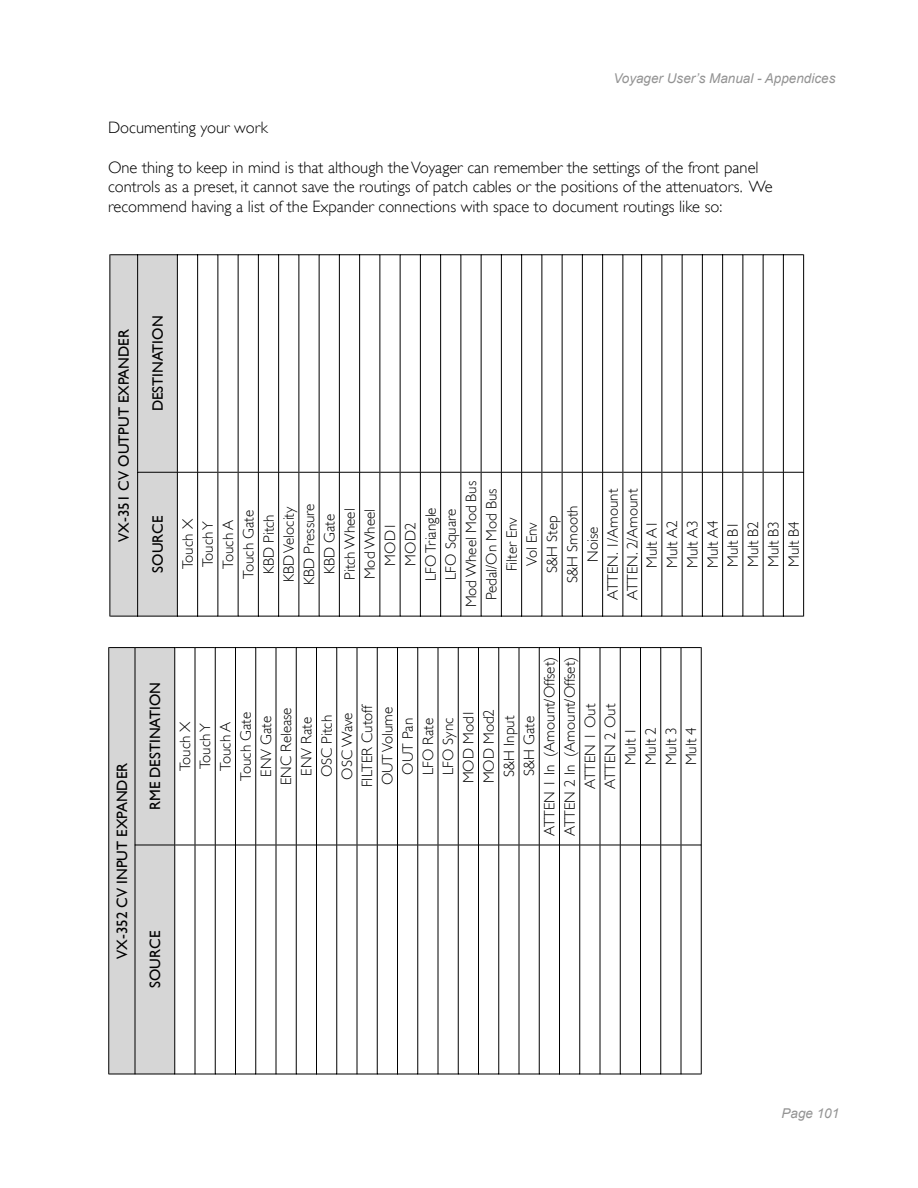
<style>
.page{position:relative;width:918px;height:1188px;background:#fff}
.page>*{position:absolute;margin:0;border:0;box-sizing:border-box;transform-origin:0 0}
.heading_8{font:300 16.5px/19.8px "Gill Sans";color:#000}
.t1{font:300 15px "Gill Sans";color:#000}
.t2{font:15px "Gill Sans";color:#000}
.t3{font:italic 13.5px "Arial";color:#939393}
</style>
<div class="page">
<svg style="left:110px;top:254px;width:694px;height:363px"></svg>
<hr style="left:803px;top:473px;width:1px;height:144px;background:#000">
<hr style="left:803px;top:254px;width:1px;height:218px;background:#000">
<hr style="left:108px;top:845px;width:1px;height:229px;background:#000">
<hr style="left:108px;top:647px;width:1px;height:198px;background:#000">
<svg style="left:109px;top:647px;width:593px;height:428px"></svg>
<hr style="left:701px;top:845px;width:1px;height:229px;background:#000">
<hr style="left:701px;top:647px;width:1px;height:198px;background:#000">
<p class="t3" style="left:613px;top:71px;width:224px">Voyager User’s Manual - Appendices</p>
<p class="heading_8" style="left:108px;top:117px;width:161px">Documenting your work</p>
<p class="heading_8" style="left:108px;top:157px;width:666px">One thing to keep in mind is that although the Voyager can remember the settings of the front panel controls as a preset, it cannot save the routings of patch cables or the positions of the attenuators. We recommend having a list of the Expander connections with space to document routings like so:</p>
<p class="t2" style="left:115px;top:542px;width:214px;rotate:-90deg">VX-351 CV OUTPUT EXPANDER</p>
<p class="t2" style="left:149px;top:411px;width:97px;rotate:-90deg">DESTINATION</p>
<p class="t2" style="left:149px;top:573px;width:59px;rotate:-90deg">SOURCE</p>
<p class="t1" style="left:179px;top:569px;width:52px;rotate:-90deg">Touch X</p>
<p class="t1" style="left:199px;top:567px;width:48px;rotate:-90deg">Touch Y</p>
<p class="t1" style="left:219px;top:569px;width:50px;rotate:-90deg">Touch A</p>
<p class="t1" style="left:240px;top:579px;width:70px;rotate:-90deg">Touch Gate</p>
<p class="t1" style="left:260px;top:574px;width:61px;rotate:-90deg">KBD Pitch</p>
<p class="t1" style="left:280px;top:582px;width:76px;rotate:-90deg">KBD Velocity</p>
<p class="t1" style="left:300px;top:585px;width:83px;rotate:-90deg">KBD Pressure</p>
<p class="t1" style="left:321px;top:574px;width:62px;rotate:-90deg">KBD Gate</p>
<p class="t1" style="left:341px;top:580px;width:73px;rotate:-90deg">Pitch Wheel</p>
<p class="t1" style="left:361px;top:579px;width:72px;rotate:-90deg">Mod Wheel</p>
<p class="t1" style="left:381px;top:566px;width:44px;rotate:-90deg">MOD1</p>
<p class="t1" style="left:402px;top:566px;width:44px;rotate:-90deg">MOD2</p>
<p class="t1" style="left:462px;top:607px;width:128px;rotate:-90deg">Mod Wheel Mod Bus</p>
<p class="t1" style="left:483px;top:600px;width:113px;rotate:-90deg">Pedal/On Mod Bus</p>
<p class="t1" style="left:422px;top:581px;width:75px;rotate:-90deg">LFO Triangle</p>
<p class="t1" style="left:442px;top:580px;width:72px;rotate:-90deg">LFO Square</p>
<p class="t1" style="left:503px;top:571px;width:55px;rotate:-90deg">Filter Env</p>
<p class="t1" style="left:523px;top:566px;width:45px;rotate:-90deg">Vol Env</p>
<p class="t1" style="left:543px;top:573px;width:59px;rotate:-90deg">S&amp;H Step</p>
<p class="t1" style="left:564px;top:583px;width:79px;rotate:-90deg">S&amp;H Smooth</p>
<p class="t1" style="left:584px;top:562px;width:37px;rotate:-90deg">Noise</p>
<p class="t1" style="left:604px;top:600px;width:113px;rotate:-90deg">ATTEN. 1/Amount</p>
<p class="t1" style="left:624px;top:600px;width:113px;rotate:-90deg">ATTEN. 2/Amount</p>
<p class="t1" style="left:643px;top:568px;width:49px;rotate:-90deg">Mult A1</p>
<p class="t1" style="left:663px;top:568px;width:49px;rotate:-90deg">Mult A2</p>
<p class="t1" style="left:684px;top:568px;width:49px;rotate:-90deg">Mult A3</p>
<p class="t1" style="left:704px;top:568px;width:49px;rotate:-90deg">Mult A4</p>
<p class="t1" style="left:724px;top:567px;width:48px;rotate:-90deg">Mult B1</p>
<p class="t1" style="left:744px;top:567px;width:48px;rotate:-90deg">Mult B2</p>
<p class="t1" style="left:765px;top:567px;width:48px;rotate:-90deg">Mult B3</p>
<p class="t1" style="left:785px;top:567px;width:48px;rotate:-90deg">Mult B4</p>
<p class="t2" style="left:113px;top:959px;width:198px;rotate:-90deg">VX-352 CV INPUT EXPANDER</p>
<p class="t2" style="left:146px;top:810px;width:129px;rotate:-90deg">RME DESTINATION</p>
<p class="t1" style="left:176px;top:771px;width:52px;rotate:-90deg">Touch X</p>
<p class="t1" style="left:197px;top:769px;width:48px;rotate:-90deg">Touch Y</p>
<p class="t1" style="left:217px;top:771px;width:50px;rotate:-90deg">Touch A</p>
<p class="t1" style="left:237px;top:781px;width:70px;rotate:-90deg">Touch Gate</p>
<p class="t1" style="left:257px;top:777px;width:62px;rotate:-90deg">ENV Gate</p>
<p class="t1" style="left:278px;top:785px;width:79px;rotate:-90deg">ENC Release</p>
<p class="t1" style="left:298px;top:776px;width:60px;rotate:-90deg">ENV Rate</p>
<p class="t1" style="left:318px;top:777px;width:64px;rotate:-90deg">OSC Pitch</p>
<p class="t1" style="left:338px;top:780px;width:68px;rotate:-90deg">OSC Wave</p>
<p class="t1" style="left:359px;top:787px;width:84px;rotate:-90deg">FILTER Cutoff</p>
<p class="t1" style="left:379px;top:785px;width:80px;rotate:-90deg">OUT Volume</p>
<p class="t1" style="left:399px;top:775px;width:58px;rotate:-90deg">OUT Pan</p>
<p class="t1" style="left:419px;top:775px;width:58px;rotate:-90deg">LFO Rate</p>
<p class="t1" style="left:440px;top:775px;width:59px;rotate:-90deg">LFO Sync</p>
<p class="t1" style="left:460px;top:783px;width:76px;rotate:-90deg">MOD Mod1</p>
<p class="t1" style="left:480px;top:783px;width:76px;rotate:-90deg">MOD Mod2</p>
<p class="t1" style="left:500px;top:777px;width:63px;rotate:-90deg">S&amp;H Input</p>
<p class="t1" style="left:521px;top:776px;width:62px;rotate:-90deg">S&amp;H Gate</p>
<p class="t1" style="left:541px;top:836px;width:180px;rotate:-90deg">ATTEN 1 In (Amount/Offset)</p>
<p class="t1" style="left:561px;top:836px;width:180px;rotate:-90deg">ATTEN 2 In (Amount/Offset)</p>
<p class="t1" style="left:581px;top:789px;width:86px;rotate:-90deg">ATTEN 1 Out</p>
<p class="t1" style="left:602px;top:789px;width:86px;rotate:-90deg">ATTEN 2 Out</p>
<p class="t1" style="left:622px;top:765px;width:40px;rotate:-90deg">Mult 1</p>
<p class="t1" style="left:642px;top:765px;width:40px;rotate:-90deg">Mult 2</p>
<p class="t1" style="left:662px;top:765px;width:40px;rotate:-90deg">Mult 3</p>
<p class="t1" style="left:683px;top:765px;width:40px;rotate:-90deg">Mult 4</p>
<p class="t2" style="left:146px;top:988px;width:59px;rotate:-90deg">SOURCE</p>
<p class="t3" style="left:782px;top:1106px;width:59px">Page 101</p>
</div>
